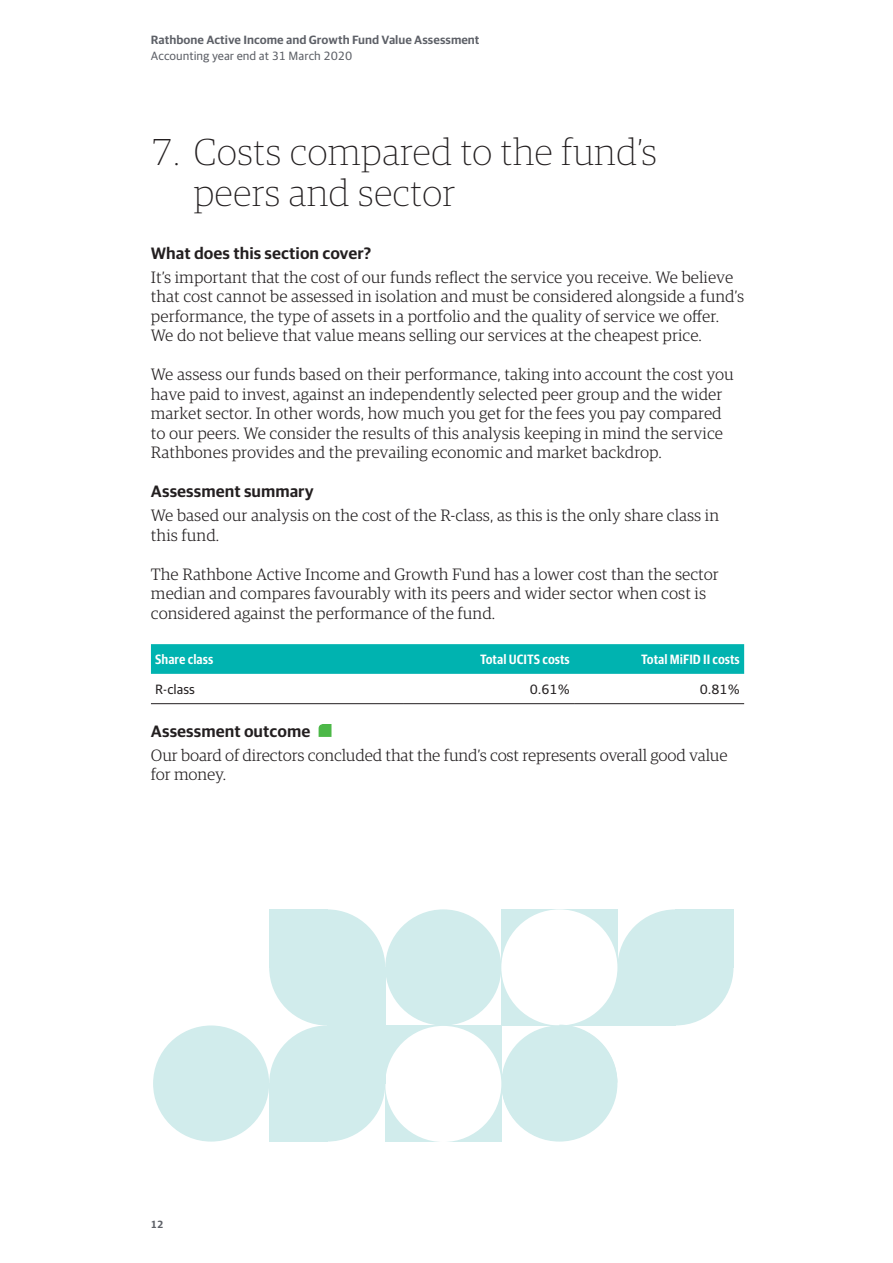
<style>
.page{position:relative;width:893px;height:1263px;background:#fff}
.page>*{position:absolute;margin:0;border:0;box-sizing:border-box;transform-origin:0 0}
.Headings{font:100 37.5px/40.5px "Guardian RTB Egyp";color:#231f20}
.body_text{font:300 16.5px/19.5px "Guardian RTB Egyp";color:#231f20}
.Sub_heading{font:600 16.5px "Guardian RTB Sans";color:#231f20}
.t1{font:600 13.5px "Guardian RTB Sans Cond";color:#fff}
.t2{font:13.5px "Guardian RTB Sans";color:#231f20}
.t3{font:600 12px "Guardian RTB Sans";color:#5d6067}
.t4{font:12px "Guardian RTB Sans";color:#5d6067}
.t5{font:600 10.5px "Guardian RTB Sans";color:#5d6067}
</style>
<div class="page">
<div style="left:151px;top:644px;width:593px;height:30px;background:#00b3b0"></div>
<hr style="left:151px;top:703px;width:253px;height:1px;background:#231f20">
<hr style="left:404px;top:703px;width:170px;height:1px;background:#231f20">
<hr style="left:574px;top:703px;width:170px;height:1px;background:#231f20">
<svg style="left:319px;top:724px;width:12px;height:13px"></svg>
<div style="left:385px;top:909px;width:116px;height:116px;background:#d1ecec;border-radius:50%"></div>
<svg style="left:501px;top:909px;width:232px;height:232px"></svg>
<div style="left:501px;top:1025px;width:116px;height:116px;background:#d1ecec;border-radius:50%"></div>
<div style="left:385px;top:1025px;width:116px;height:116px;background:#d1ecec"></div>
<div style="left:385px;top:1026px;width:116px;height:116px;background:#fff;border-radius:50%"></div>
<div style="left:153px;top:1025px;width:116px;height:116px;background:#d1ecec;border-radius:50%"></div>
<svg style="left:269px;top:909px;width:116px;height:232px;background:#d6eeee"></svg>
<div style="left:269px;top:1083px;width:58px;height:58px;background:#d1ecec"></div>
<p class="t3" style="left:151px;top:31px;width:330px">Rathbone Active Income and Growth Fund Value Assessment</p>
<p class="t4" style="left:151px;top:47px;width:203px">Accounting year end at 31 March 2020</p>
<p class="Headings" style="left:193px;top:130px;width:465px;text-indent:-43px">7. Costs compared to the fund’s peers and sector</p>
<p class="Sub_heading" style="left:151px;top:241px;width:222px">What does this section cover?</p>
<p class="body_text" style="left:151px;top:266px;width:595px">It’s important that the cost of our funds reflect the service you receive. We believe that cost cannot be assessed in isolation and must be considered alongside a fund’s performance, the type of assets in a portfolio and the quality of service we offer.<br>We do not believe that value means selling our services at the cheapest price.</p>
<p class="body_text" style="left:151px;top:364px;width:585px">We assess our funds based on their performance, taking into account the cost you have paid to invest, against an independently selected peer group and the wider market sector. In other words, how much you get for the fees you pay compared to our peers. We consider the results of this analysis keeping in mind the service Rathbones provides and the prevailing economic and market backdrop.</p>
<p class="Sub_heading" style="left:151px;top:479px;width:164px">Assessment summary</p>
<p class="body_text" style="left:151px;top:505px;width:570px">We based our analysis on the cost of the R-class, as this is the only share class in this fund.</p>
<p class="body_text" style="left:151px;top:563px;width:569px">The Rathbone Active Income and Growth Fund has a lower cost than the sector median and compares favourably with its peers and wider sector when cost is considered against the performance of the fund.</p>
<p class="t1" style="left:155px;top:650px;width:60px">Share class</p>
<p class="t1" style="left:480px;top:650px;width:91px">Total UCITS costs</p>
<p class="t1" style="left:641px;top:650px;width:100px">Total MiFID II costs</p>
<p class="t2" style="left:155px;top:680px;width:41px">R-class</p>
<p class="t2" style="left:530px;top:680px;width:42px">0.61%</p>
<p class="t2" style="left:700px;top:680px;width:42px">0.81%</p>
<p class="Sub_heading" style="left:151px;top:719px;width:161px">Assessment outcome</p>
<p class="body_text" style="left:151px;top:744px;width:578px">Our board of directors concluded that the fund’s cost represents overall good value for money.</p>
<p class="t5" style="left:151px;top:1216px;width:14px">12</p>
</div>
